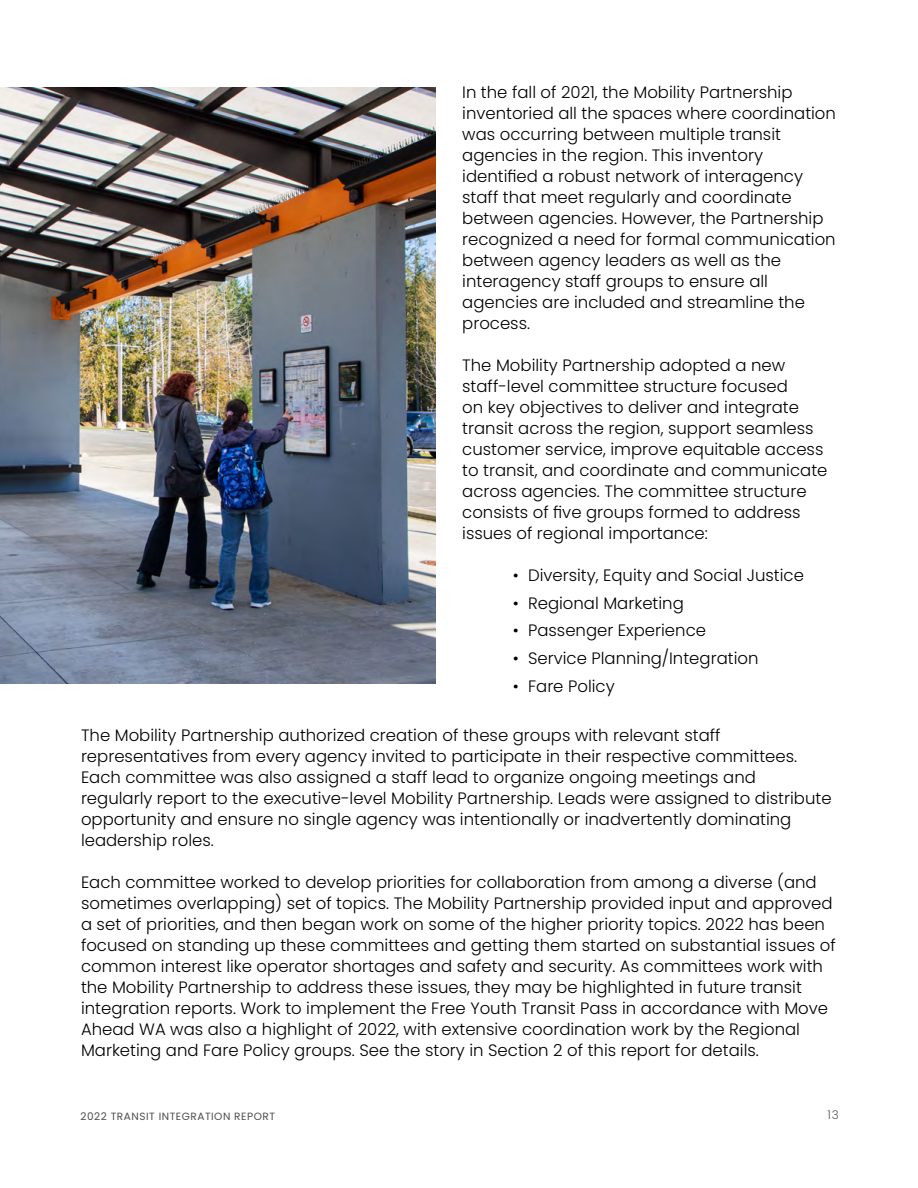
<style>
.page{position:relative;width:918px;height:1188px;background:#fff}
.page>*{position:absolute;margin:0;border:0;box-sizing:border-box;transform-origin:0 0}
.Body{font:300 16.5px/21px "Poppins";color:#000}
.t1{font:300 12px "Poppins";color:#58595b}
.t2{font:10.5px "Poppins";letter-spacing:.05em;color:#4c4d4d}
</style>
<div class="page">
<img style="left:0;top:87px;width:435px;height:597px">
<p class="Body" style="left:462px;top:82px;width:375px">In the fall of 2021, the Mobility Partnership inventoried all the spaces where coordination was occurring between multiple transit agencies in the region. This inventory identified a robust network of interagency staff that meet regularly and coordinate between agencies. However, the Partnership recognized a need for formal communication between agency leaders as well as the interagency staff groups to ensure all agencies are included and streamline the process.</p>
<p class="Body" style="left:462px;top:355px;width:367px">The Mobility Partnership adopted a new staff-level committee structure focused<br>on key objectives to deliver and integrate transit across the region, support seamless customer service, improve equitable access to transit, and coordinate and communicate across agencies. The committee structure consists of five groups formed to address issues of regional importance:</p>
<p class="Body" style="left:513px;top:565px;width:292px">• Diversity, Equity and Social Justice</p>
<p class="Body" style="left:513px;top:593px;width:172px">• Regional Marketing</p>
<p class="Body" style="left:513px;top:620px;width:195px">• Passenger Experience</p>
<p class="Body" style="left:513px;top:648px;width:247px">• Service Planning/Integration</p>
<p class="Body" style="left:513px;top:676px;width:103px">• Fare Policy</p>
<p class="Body" style="left:81px;top:725px;width:752px">The Mobility Partnership authorized creation of these groups with relevant staff representatives from every agency invited to participate in their respective committees.<br>Each committee was also assigned a staff lead to organize ongoing meetings and<br>regularly report to the executive-level Mobility Partnership. Leads were assigned to distribute opportunity and ensure no single agency was intentionally or inadvertently dominating leadership roles.</p>
<p class="Body" style="left:81px;top:872px;width:756px">Each committee worked to develop priorities for collaboration from among a diverse (and sometimes overlapping) set of topics. The Mobility Partnership provided input and approved a set of priorities, and then began work on some of the higher priority topics. 2022 has been focused on standing up these committees and getting them started on substantial issues of common interest like operator shortages and safety and security. As committees work with the Mobility Partnership to address these issues, they may be highlighted in future transit integration reports. Work to implement the Free Youth Transit Pass in accordance with Move Ahead WA was also a highlight of 2022, with extensive coordination work by the Regional Marketing and Fare Policy groups. See the story in Section 2 of this report for details.</p>
<p class="t2" style="left:81px;top:1110px;width:196px">2022 TRANSIT INTEGRATION REPORT</p>
<p class="t1" style="left:828px;top:1108px;width:13px">13</p>
</div>
